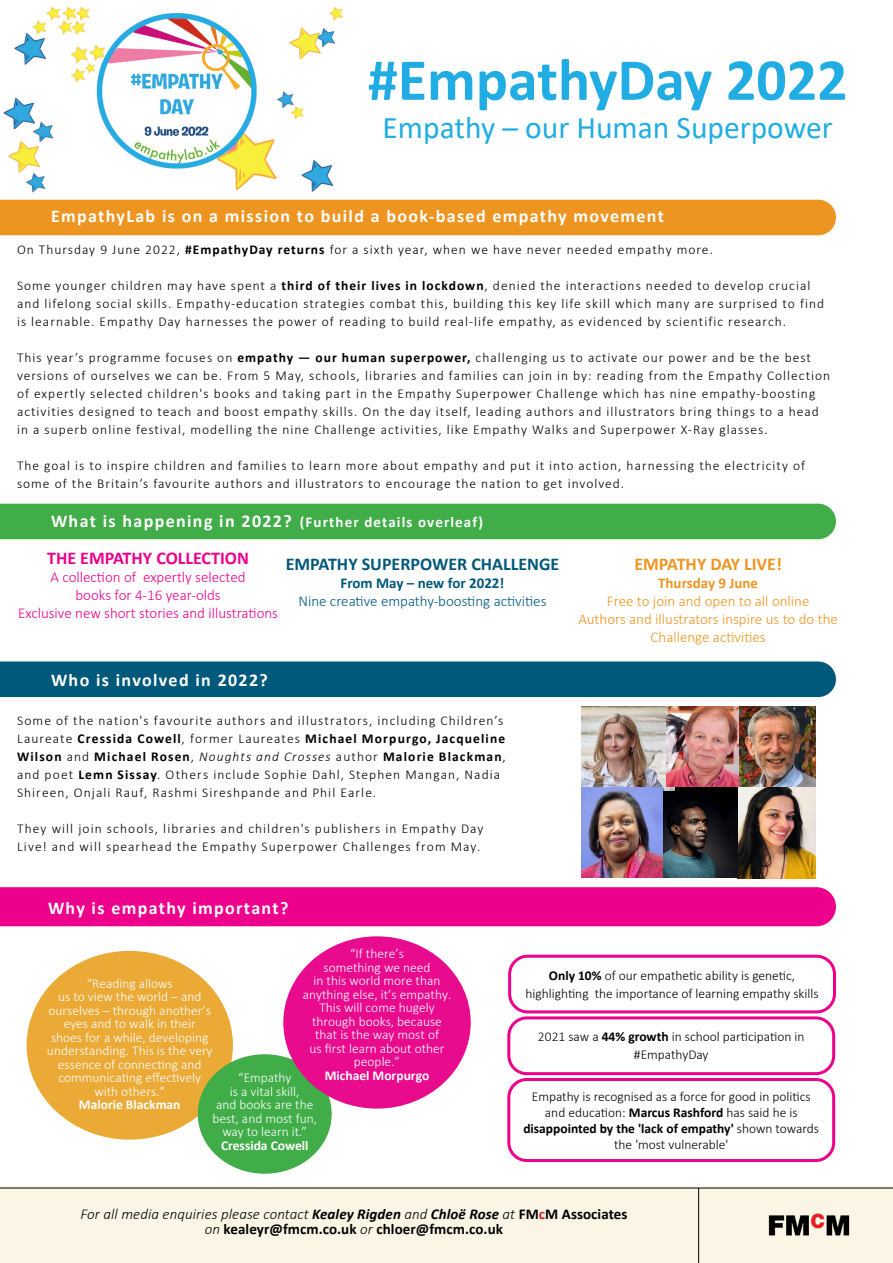
<style>
.page{position:relative;width:893px;height:1263px;background:#fff}
.page>*{position:absolute;margin:0;border:0;box-sizing:border-box;transform-origin:0 0}
.t1{font:700 60px "Calibri";color:#21ade3}
.t2{font:31.5px "Calibri";color:#21ade3}
.t3{font:700 18px "Calibri";letter-spacing:.075em;color:#fff}
.t4{font:700 18px "Calibri";color:#00587b}
.t5{font:700 18px "Calibri";color:#ec008c}
.t6{font:700 18px "Calibri";color:#ee9521}
.t7{font:700 15px/15px "Calibri";letter-spacing:.005em;color:#000;text-align:center}
.t8{font:300 15px/18px "Calibri";color:#ec008c;text-align:center}
.t9{font:300 15px/18px "Calibri";color:#ee9521;text-align:center}
.t10{font:700 15px "Calibri";letter-spacing:.075em;color:#fff}
.t11{font:300 15px "Calibri";color:#00587b}
.t12{font:700 15px "Calibri";color:#00587b}
.t13{font:700 15px "Calibri";color:#ee9521}
.t14{font:300 13.5px/18px "Calibri";letter-spacing:.075em;color:#000}
.t15{font:300 13.5px/13.5px "Calibri";color:#fff;text-align:center}
.t16{font:300 13.5px/16.2px "Calibri";color:#000;text-align:center}
.t17{font:700 13.5px "Calibri";color:#fff}
.s1{font-weight:700}
.s2{font-size:18px}
.s3{font-style:italic}
.s4{font-weight:300;font-style:italic}
.s5{color:#d2232a}
</style>
<div class="page">
<div style="left:0;top:1186px;width:893px;height:77px;background:#faf5e5"></div>
<hr style="left:698px;top:1188px;width:1px;height:75px;background:#000">
<img style="left:768px;top:1213px;width:81px;height:23px">
<hr style="left:0;top:1188px;width:893px;height:1px;background:#000">
<img style="left:3px;top:6px;width:340px;height:187px">
<div style="left:27px;top:951px;width:206px;height:188px;background:#eba936;border-radius:50%"></div>
<div style="left:198px;top:1054px;width:134px;height:120px;background:#41ad49;border-radius:50%"></div>
<img style="left:737px;top:787px;width:78px;height:91px">
<img style="left:662px;top:787px;width:75px;height:90px">
<img style="left:582px;top:706px;width:92px;height:84px">
<img style="left:666px;top:706px;width:149px;height:81px">
<img style="left:582px;top:788px;width:80px;height:89px">
<div style="left:283px;top:936px;width:188px;height:172px;background:#e90b8d;border-radius:50%"></div>
<div style="left:507px;top:1078px;width:328px;height:84px;border:3px solid #ec008c;border-radius:18px"></div>
<div style="left:507px;top:1016px;width:328px;height:59px;border:3px solid #ec008c;border-radius:18px"></div>
<div style="left:508px;top:955px;width:328px;height:58px;border:3px solid #ec008c;border-radius:18px"></div>
<div style="left:0;top:200px;width:836px;height:35px;background:#ee9521"></div>
<div style="left:0;top:504px;width:836px;height:35px;background:#41ad49"></div>
<div style="left:0;top:661px;width:836px;height:36px;background:#00587b"></div>
<div style="left:0;top:887px;width:836px;height:39px;background:#ec008c"></div>
<h1 class="t1" style="left:368px;top:37px;width:481px">#EmpathyDay 2022</h1>
<h2 class="t2" style="left:383px;top:105px;width:452px">Empathy – our Human Superpower</h2>
<h3 class="t3" style="left:51px;top:204px;width:615px">EmpathyLab is on a mission to build a book-based empathy movement</h3>
<p class="t14" style="left:17px;top:241px;width:697px">On Thursday 9 June 2022, <span class="s1">#EmpathyDay returns</span> for a sixth year, when we have never needed empathy more.</p>
<p class="t14" style="left:17px;top:277px;width:809px">Some younger children may have spent a <span class="s1">third of their lives in lockdown</span>, denied the interactions needed to develop crucial and lifelong social skills. Empathy-education strategies combat this, building this key life skill which many are surprised to find is learnable. Empathy Day harnesses the power of reading to build real-life empathy, as evidenced by scientific research.</p>
<p class="t14" style="left:17px;top:349px;width:815px">This year’s programme focuses on <span class="s1">empathy — our human superpower,</span> challenging us to activate our power and be the best versions of ourselves we can be. From 5 May, schools, libraries and families can join in by: reading from the Empathy Collection of expertly selected children's books and taking part in the Empathy Superpower Challenge which has nine empathy-boosting activities designed to teach and boost empathy skills. On the day itself, leading authors and illustrators bring things to a head in a superb online festival, modelling the nine Challenge activities, like Empathy Walks and Superpower X-Ray glasses.</p>
<p class="t14" style="left:17px;top:457px;width:790px">The goal is to inspire children and families to learn more about empathy and put it into action, harnessing the electricity of some of the Britain’s favourite authors and illustrators to encourage the nation to get involved.</p>
<p class="t10" style="left:51px;top:511px;width:434px"><span class="s2">What is happening in 2022?</span> (Further details overleaf)</p>
<h3 class="t5" style="left:47px;top:546px;width:203px">THE EMPATHY COLLECTION</h3>
<p class="t8" style="left:18px;top:568px;width:261px">A collection of expertly selected<br>books for 4-16 year-olds<br>Exclusive new short stories and illustrations</p>
<h3 class="t4" style="left:286px;top:551px;width:275px">EMPATHY SUPERPOWER CHALLENGE</h3>
<p class="t12" style="left:340px;top:572px;width:166px">From May – new for 2022!</p>
<p class="t11" style="left:298px;top:591px;width:250px">Nine creative empathy-boosting activities</p>
<h3 class="t3" style="left:51px;top:667px;width:218px">Who is involved in 2022?</h3>
<p class="t14" style="left:17px;top:711px;width:490px">Some of the nation's favourite authors and illustrators, including Children’s Laureate <span class="s1">Cressida Cowell</span>, former Laureates <span class="s1">Michael Morpurgo, Jacqueline Wilson</span> and <span class="s1">Michael Rosen</span>, <span class="s3">Noughts and Crosses</span> author <span class="s1">Malorie Blackman</span>, and poet <span class="s1">Lemn Sissay</span>. Others include Sophie Dahl, Stephen Mangan, Nadia Shireen, Onjali Rauf, Rashmi Sireshpande and Phil Earle.</p>
<p class="t14" style="left:17px;top:819px;width:468px">They will join schools, libraries and children's publishers in Empathy Day<br>Live! and will spearhead the Empathy Superpower Challenges from May.</p>
<h3 class="t3" style="left:48px;top:895px;width:242px">Why is empathy important?</h3>
<h3 class="t6" style="left:634px;top:551px;width:149px">EMPATHY DAY LIVE!</h3>
<p class="t13" style="left:658px;top:572px;width:101px">Thursday 9 June</p>
<p class="t9" style="left:578px;top:592px;width:261px">Free to join and open to all online<br>Authors and illustrators inspire us to do the<br>Challenge activities</p>
<p class="t15" style="left:303px;top:947px;width:150px">“If there’s<br>something we need<br>in this world more than anything else, it’s empathy.<br>This will come hugely through books, because that is the way most of<br>us first learn about other people.”</p>
<p class="t15" style="left:47px;top:976px;width:167px">“Reading allows<br>us to view the world – and ourselves – through another’s eyes and to walk in their shoes for a while, developing understanding. This is the very essence of connecting and communicating effectively with others.”</p>
<p class="t17" style="left:79px;top:1095px;width:103px">Malorie Blackman</p>
<p class="t15" style="left:238px;top:1071px;width:55px">“Empathy</p>
<p class="t17" style="left:325px;top:1066px;width:106px">Michael Morpurgo</p>
<p class="t15" style="left:212px;top:1084px;width:106px">is a vital skill,<br>and books are the best, and most fun, way to learn it.”</p>
<p class="t17" style="left:221px;top:1136px;width:89px">Cressida Cowell</p>
<p class="t16" style="left:525px;top:966px;width:295px;line-height:18px"><span class="s1">Only 10%</span> of our empathetic ability is genetic, highlighting the importance of learning empathy skills</p>
<p class="t16" style="left:538px;top:1028px;width:268px;line-height:18px">2021 saw a <span class="s1">44% growth</span> in school participation in #EmpathyDay</p>
<p class="t16" style="left:523px;top:1088px;width:297px">Empathy is recognised as a force for good in politics and education: <span class="s1">Marcus Rashford</span> has said he is <span class="s1">disappointed by the 'lack of empathy'</span> shown towards the 'most vulnerable'</p>
<p class="t7" style="left:80px;top:1206px;width:548px"><span class="s4">For all media enquiries please contact</span> <span class="s3">Kealey Rigden</span> <span class="s4">and</span> <span class="s3">Chloë Rose</span> <span class="s4">at</span> FM<span class="s5">c</span>M Associates <span class="s4">on</span> kealeyr@fmcm.co.uk <span class="s4">or</span> chloer@fmcm.co.uk</p>
</div>
